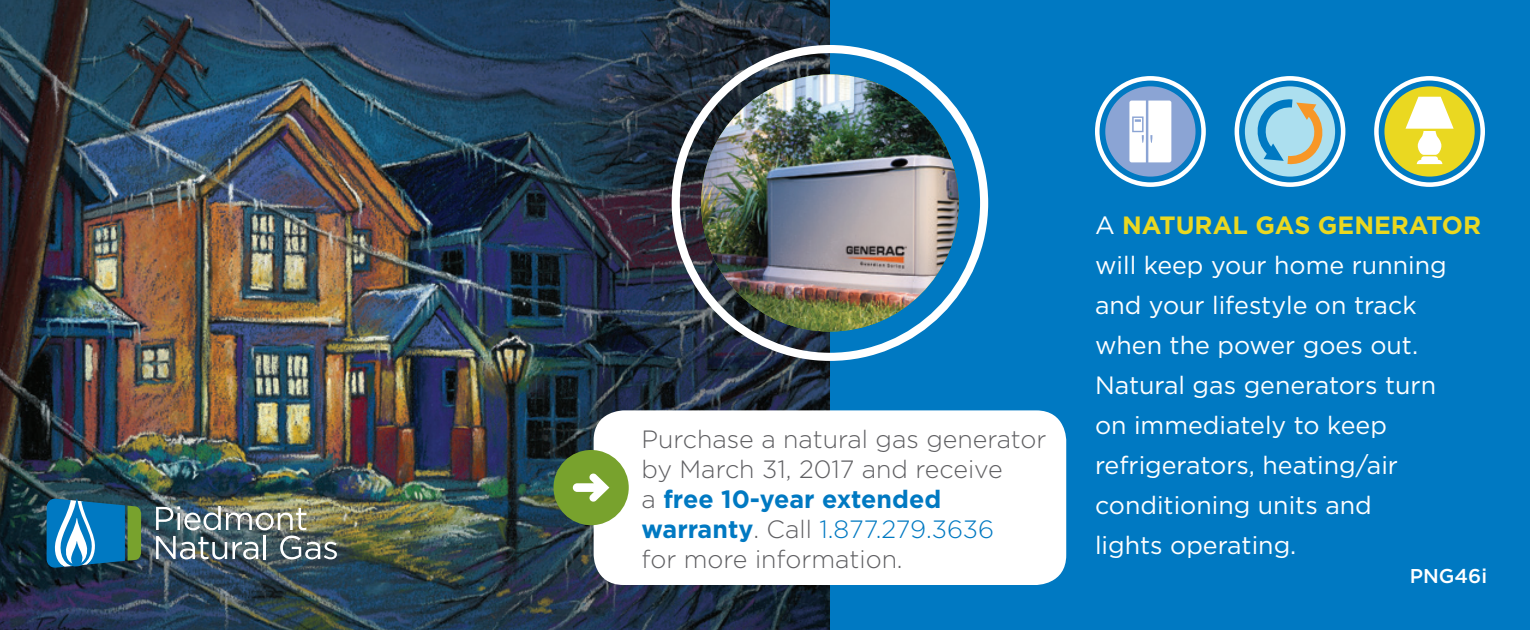
<style>
.page{position:relative;width:1530px;height:630px;background:#fff}
.page>*{position:absolute;margin:0;border:0;box-sizing:border-box;transform-origin:0 0}
.t1{font:25px/40px "Gotham";color:#fff}
.t2{font:300 25px/30px "Gotham";color:#5f5f62}
.t3{font:500 20px "Gotham";color:#fff}
.s1{font-weight:700;color:#0079c2}
.s2{color:#0079c2}
.s3{font-weight:700;color:#ead821}
</style>
<div class="page">
<div style="left:830px;top:0;width:700px;height:630px;background:#0079c2"></div>
<img style="left:0;top:0;width:830px;height:630px">
<img style="left:156px;top:506px;width:150px;height:24px">
<svg style="left:156px;top:536px;width:102px;height:23px"></svg>
<hr style="left:263px;top:535px;width:3px;height:24px;background:#fff">
<svg style="left:280px;top:536px;width:57px;height:23px"></svg>
<svg style="left:47px;top:499px;width:94px;height:69px;background:#3a8aaa"></svg>
<div style="left:1095px;top:76px;width:111px;height:111px;border:5px solid #fff;border-radius:50%"></div>
<div style="left:1105px;top:86px;width:91px;height:91px;background:#8ba4d4;border-radius:50%"></div>
<svg style="left:1129px;top:101px;width:42px;height:61px;background:#f1f4fa"></svg>
<div style="left:1235px;top:76px;width:110px;height:111px;border:5px solid #fff;border-radius:50%"></div>
<div style="left:1245px;top:86px;width:90px;height:91px;background:#acdfef;border-radius:50%"></div>
<svg style="left:1254px;top:99px;width:72px;height:66px"></svg>
<div style="left:1374px;top:76px;width:111px;height:111px;border:5px solid #fff;border-radius:50%"></div>
<div style="left:1384px;top:86px;width:91px;height:91px;background:#ead821;border-radius:50%"></div>
<svg style="left:1406px;top:97px;width:48px;height:67px"></svg>
<div style="left:672px;top:45px;width:316px;height:316px;border:8px solid #fff;border-radius:50%"></div>
<img style="left:701px;top:74px;width:258px;height:258px;border-radius:129px">
<div style="left:594px;top:410px;width:472px;height:175px;background:#fff;border-radius:30px"></div>
<div style="left:553px;top:450px;width:76px;height:75px;background:#78a22d;border-radius:50%"></div>
<svg style="left:573px;top:473px;width:36px;height:29px"></svg>
<p class="t2" style="left:642px;top:424px;width:407px">Purchase a natural gas generator by March 31, 2017 and receive<br>a <span class="s1">free 10-year extended warranty</span>. Call <span class="s2">1.877.279.3636<br></span>for more information.</p>
<p class="t1" style="left:1095px;top:205px;width:388px">A <span class="s3">NATURAL GAS GENERATOR </span>will keep your home running and your lifestyle on track when the power goes out.<br>Natural gas generators turn<br>on immediately to keep refrigerators, heating/air conditioning units and<br>lights operating.</p>
<p class="t3" style="left:1410px;top:563px;width:79px">PNG46i</p>
</div>
